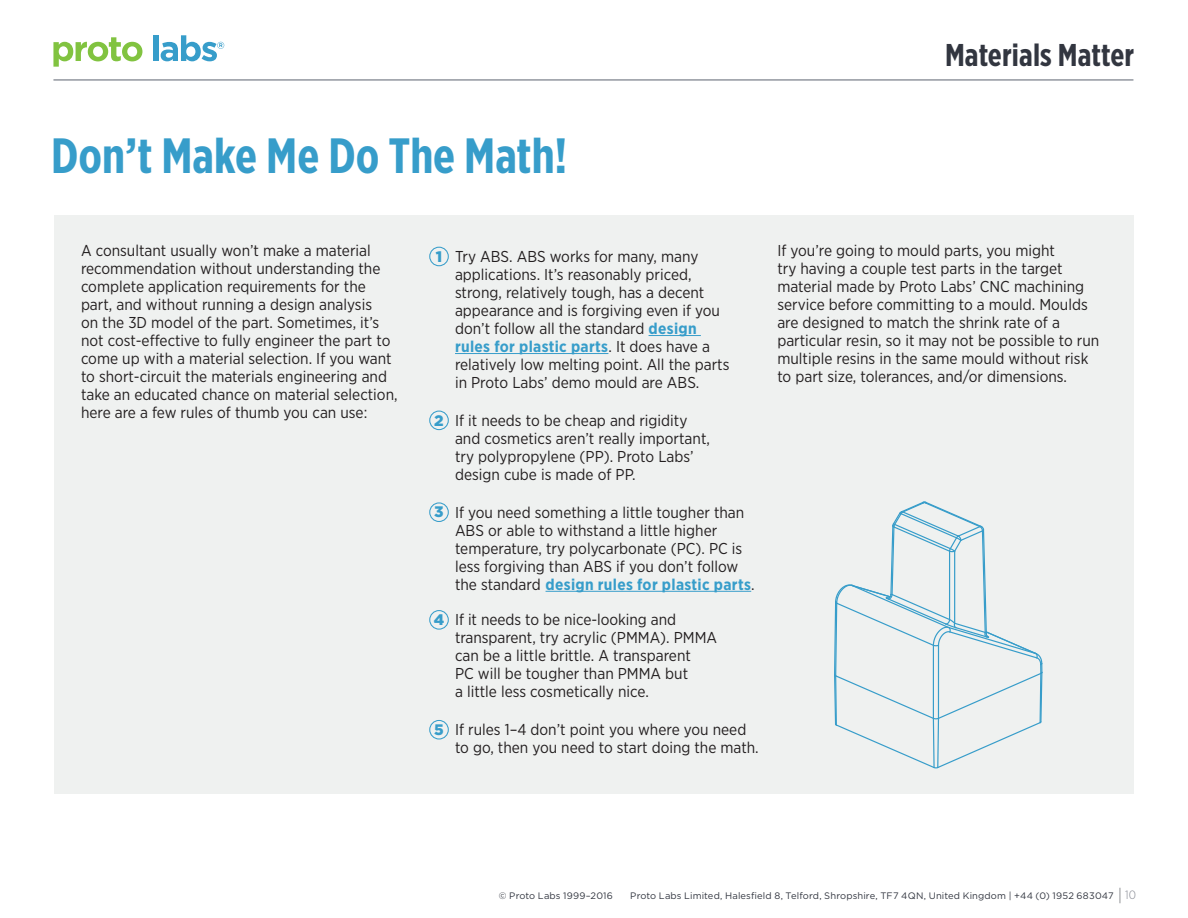
<style>
.page{position:relative;width:1188px;height:918px;background:#fff}
.page>*{position:absolute;margin:0;border:0;box-sizing:border-box;transform-origin:0 0}
.t1{font:700 49.5px "Gotham X Narrow";color:#379dca}
.t2{font:700 31.5px "Gotham X Narrow";letter-spacing:.005em;color:#323640}
.t3{font:15.75px/18px "Gotham Narrow";color:#231f20}
.t4{font:9.3px "Gotham";letter-spacing:.015em;color:#323640}
.s1{font-family:"Gotham";font-weight:900;font-size:15.3px;color:#379dca}
.s2{font-weight:700;color:#379dca}
.s3{font-family:"Gotham Narrow";font-weight:300;font-size:12px;color:#858891}
</style>
<div class="page">
<svg style="left:1120px;top:888px;width:1px;height:15px"></svg>
<hr style="left:53px;top:80px;width:1080px;height:1px;background:#5b636f">
<svg style="left:53px;top:37px;width:89px;height:30px"></svg>
<div style="left:153px;top:35px;width:5px;height:26px;background:#379dca"></div>
<svg style="left:161px;top:35px;width:63px;height:26px"></svg>
<div style="left:54px;top:216px;width:1080px;height:578px;background:#eff1f0"></div>
<svg style="left:834px;top:501px;width:209px;height:268px"></svg>
<hr style="left:649px;top:335px;width:52px;height:1px;background:#379dca">
<hr style="left:455px;top:353px;width:153px;height:1px;background:#379dca">
<hr style="left:546px;top:591px;width:205px;height:1px;background:#379dca">
<div style="left:429px;top:247px;width:20px;height:19px;border:1px solid #379dca;border-radius:50%"></div>
<div style="left:429px;top:411px;width:20px;height:19px;border:1px solid #379dca;border-radius:50%"></div>
<div style="left:429px;top:502px;width:20px;height:20px;border:1px solid #379dca;border-radius:50%"></div>
<div style="left:429px;top:610px;width:20px;height:20px;border:1px solid #379dca;border-radius:50%"></div>
<div style="left:429px;top:720px;width:20px;height:20px;border:1px solid #379dca;border-radius:50%"></div>
<h2 class="t2" style="left:945px;top:35px;width:190px">Materials Matter</h2>
<h1 class="t1" style="left:51px;top:125px;width:518px">Don’t Make Me Do The Math!</h1>
<p class="t3" style="left:81px;top:241px;width:318px">A consultant usually won’t make a material recommendation without understanding the complete application requirements for the part, and without running a design analysis<br>on the 3D model of the part. Sometimes, it’s not cost-effective to fully engineer the part to come up with a material selection. If you want to short-circuit the materials engineering and take an educated chance on material selection, here are a few rules of thumb you can use:</p>
<p class="t3" style="left:455px;top:247px;width:276px;text-indent:-19px"><span class="s1">1</span> Try ABS. ABS works for many, many applications. It’s reasonably priced, strong, relatively tough, has a decent appearance and is forgiving even if you don’t follow all the standard <span class="s2">design rules for plastic parts</span>. It does have a relatively low melting point. All the parts in Proto Labs’ demo mould are ABS.</p>
<p class="t3" style="left:455px;top:411px;width:256px;text-indent:-21px"><span class="s1">2</span> If it needs to be cheap and rigidity and cosmetics aren’t really important, try polypropylene (PP). Proto Labs’ design cube is made of PP.</p>
<p class="t3" style="left:455px;top:503px;width:301px;text-indent:-21px"><span class="s1">3</span> If you need something a little tougher than ABS or able to withstand a little higher temperature, try polycarbonate (PC). PC is less forgiving than ABS if you don’t follow the standard <span class="s2">design rules for plastic parts</span>.</p>
<p class="t3" style="left:455px;top:610px;width:264px;text-indent:-21px"><span class="s1">4</span> If it needs to be nice-looking and transparent, try acrylic (PMMA). PMMA can be a little brittle. A transparent<br>PC will be tougher than PMMA but<br>a little less cosmetically nice.</p>
<p class="t3" style="left:455px;top:720px;width:305px;text-indent:-21px"><span class="s1">5</span> If rules 1–4 don’t point you where you need to go, then you need to start doing the math.</p>
<p class="t3" style="left:777px;top:241px;width:324px">If you’re going to mould parts, you might<br>try having a couple test parts in the target material made by Proto Labs’ CNC machining service before committing to a mould. Moulds are designed to match the shrink rate of a particular resin, so it may not be possible to run multiple resins in the same mould without risk to part size, tolerances, and/or dimensions.</p>
<p class="t4" style="left:499px;top:890px;width:116px">© Proto Labs 1999–2016</p>
<p class="t4" style="left:630px;top:890px;width:507px">Proto Labs Limited, Halesfield 8, Telford, Shropshire, TF7 4QN, United Kingdom | +44 (0) 1952 683047 <span class="s3">10</span></p>
</div>
